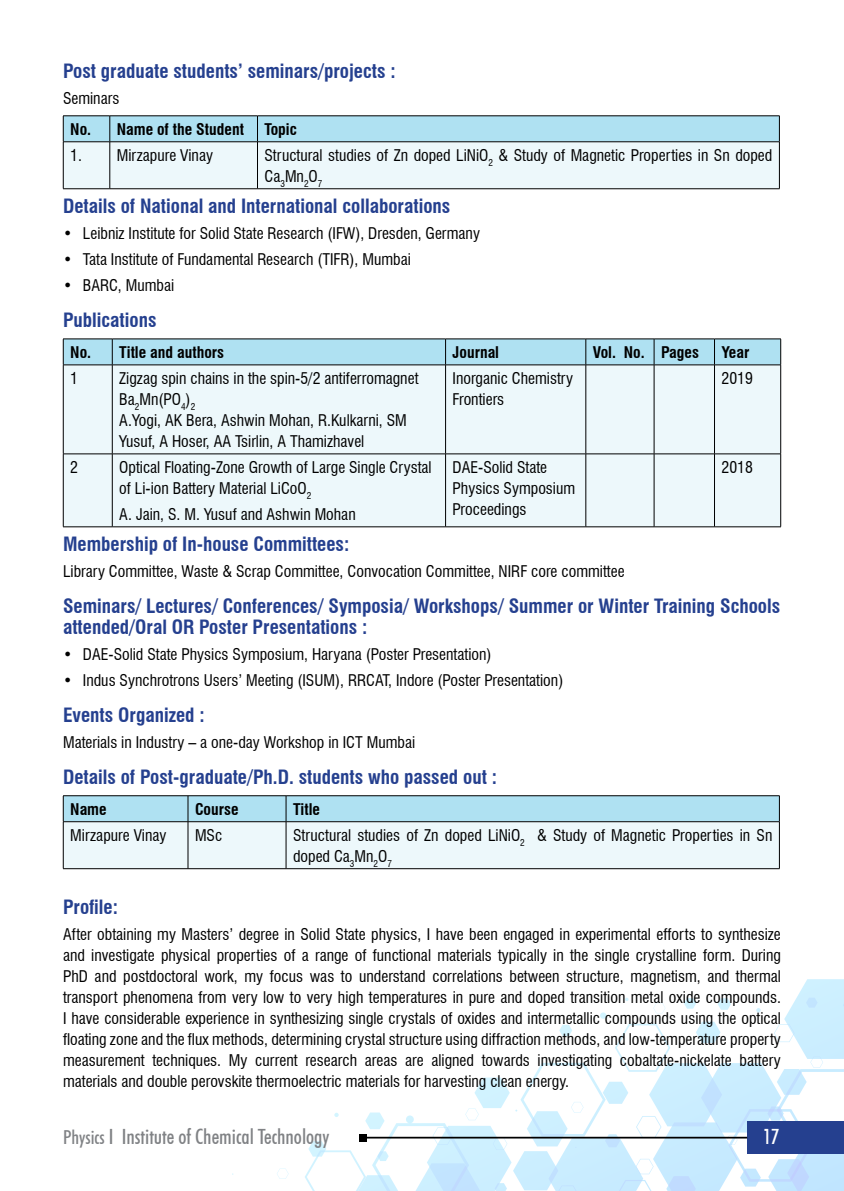
<style>
.page{position:relative;width:844px;height:1191px;background:#fff}
.page>*{position:absolute;margin:0;border:0;box-sizing:border-box;transform-origin:0 0}
.t1{font:500 condensed 21px "Futura BT";color:#808285}
.t2{font:500 condensed 21px "Futura BT";color:#fff}
.t3{font:700 condensed 19.25px/21px "Swiss 721 BT";color:#25408f}
.t4{font:condensed 15.75px/21px "Swiss 721 BT";color:#000}
.t5{font:700 condensed 15.75px "Swiss 721 BT";color:#000}
.s1{font-size:19.25px}
</style>
<div class="page">
<svg style="left:277px;top:1168px;width:11px;height:11px"></svg>
<svg style="left:305px;top:979px;width:538px;height:212px"></svg>
<div style="left:747px;top:1121px;width:96px;height:32px;background:#25408f"></div>
<hr style="left:363px;top:1136px;width:384px;height:2px;background:#000">
<div style="left:360px;top:1134px;width:7px;height:7px;background:#000"></div>
<hr style="left:63px;top:115px;width:47px;height:1px;background:#000">
<hr style="left:110px;top:115px;width:147px;height:1px;background:#000">
<hr style="left:257px;top:115px;width:522px;height:1px;background:#000">
<svg style="left:63px;top:116px;width:716px;height:72px"></svg>
<hr style="left:63px;top:141px;width:47px;height:1px;background:#000">
<hr style="left:63px;top:142px;width:1px;height:46px;background:#000">
<hr style="left:63px;top:188px;width:47px;height:1px;background:#000">
<hr style="left:110px;top:141px;width:147px;height:1px;background:#000">
<hr style="left:109px;top:142px;width:1px;height:46px;background:#000">
<hr style="left:110px;top:188px;width:147px;height:1px;background:#000">
<hr style="left:257px;top:141px;width:522px;height:1px;background:#000">
<hr style="left:257px;top:142px;width:1px;height:46px;background:#000">
<hr style="left:778px;top:142px;width:1px;height:46px;background:#000">
<hr style="left:257px;top:188px;width:522px;height:1px;background:#000">
<div style="left:64px;top:365px;width:716px;height:161px;background:#edf8fb"></div>
<hr style="left:63px;top:365px;width:1px;height:88px;background:#000">
<hr style="left:63px;top:453px;width:49px;height:1px;background:#000">
<hr style="left:63px;top:454px;width:1px;height:72px;background:#000">
<hr style="left:63px;top:526px;width:49px;height:1px;background:#000">
<hr style="left:112px;top:365px;width:1px;height:88px;background:#000">
<hr style="left:112px;top:453px;width:333px;height:1px;background:#000">
<hr style="left:112px;top:454px;width:1px;height:72px;background:#000">
<hr style="left:112px;top:526px;width:333px;height:1px;background:#000">
<hr style="left:445px;top:365px;width:1px;height:88px;background:#000">
<hr style="left:445px;top:453px;width:140px;height:1px;background:#000">
<hr style="left:445px;top:454px;width:1px;height:72px;background:#000">
<hr style="left:445px;top:526px;width:140px;height:1px;background:#000">
<hr style="left:585px;top:365px;width:1px;height:88px;background:#000">
<hr style="left:585px;top:453px;width:69px;height:1px;background:#000">
<hr style="left:585px;top:454px;width:1px;height:72px;background:#000">
<hr style="left:585px;top:526px;width:69px;height:1px;background:#000">
<hr style="left:653px;top:365px;width:1px;height:88px;background:#000">
<hr style="left:654px;top:453px;width:60px;height:1px;background:#000">
<hr style="left:653px;top:454px;width:1px;height:72px;background:#000">
<hr style="left:654px;top:526px;width:60px;height:1px;background:#000">
<hr style="left:714px;top:365px;width:1px;height:88px;background:#000">
<hr style="left:780px;top:365px;width:1px;height:88px;background:#000">
<hr style="left:714px;top:453px;width:66px;height:1px;background:#000">
<hr style="left:714px;top:454px;width:1px;height:72px;background:#000">
<hr style="left:780px;top:454px;width:1px;height:72px;background:#000">
<hr style="left:714px;top:526px;width:66px;height:1px;background:#000">
<hr style="left:63px;top:338px;width:49px;height:1px;background:#000">
<hr style="left:112px;top:338px;width:333px;height:1px;background:#000">
<hr style="left:445px;top:338px;width:140px;height:1px;background:#000">
<hr style="left:585px;top:338px;width:69px;height:1px;background:#000">
<hr style="left:654px;top:338px;width:60px;height:1px;background:#000">
<hr style="left:714px;top:338px;width:66px;height:1px;background:#000">
<svg style="left:63px;top:339px;width:718px;height:26px"></svg>
<hr style="left:714px;top:364px;width:66px;height:1px;background:#000">
<svg style="left:63px;top:795px;width:716px;height:73px"></svg>
<hr style="left:63px;top:821px;width:125px;height:1px;background:#000">
<hr style="left:63px;top:822px;width:1px;height:46px;background:#000">
<hr style="left:63px;top:868px;width:125px;height:1px;background:#000">
<hr style="left:188px;top:821px;width:98px;height:1px;background:#000">
<hr style="left:188px;top:822px;width:1px;height:46px;background:#000">
<hr style="left:188px;top:868px;width:98px;height:1px;background:#000">
<hr style="left:286px;top:821px;width:493px;height:1px;background:#000">
<hr style="left:286px;top:822px;width:1px;height:46px;background:#000">
<hr style="left:778px;top:822px;width:1px;height:46px;background:#000">
<hr style="left:286px;top:868px;width:493px;height:1px;background:#000">
<p class="t3" style="left:63px;top:60px;width:334px">Post graduate students’ seminars/projects :</p>
<p class="t4" style="left:63px;top:87px;width:58px">Seminars</p>
<p class="t5" style="left:70px;top:120px;width:175px">No. Name of the Student</p>
<p class="t5" style="left:264px;top:120px;width:34px">Topic</p>
<p class="t4" style="left:70px;top:144px;width:144px">1. Mirzapure Vinay</p>
<p class="t4" style="left:264px;top:144px;width:509px">Structural studies of Zn doped LiNiO<sub>2</sub> &amp; Study of Magnetic Properties in Sn doped<br>Ca<sub>3</sub>Mn<sub>2</sub>O<sub>7</sub></p>
<p class="t3" style="left:63px;top:195px;width:389px">Details of National and International collaborations</p>
<p class="t4" style="left:63px;top:223px;width:418px">• Leibniz Institute for Solid State Research (IFW), Dresden, Germany</p>
<p class="t4" style="left:63px;top:249px;width:349px">• Tata Institute of Fundamental Research (TIFR), Mumbai</p>
<p class="t4" style="left:63px;top:274px;width:113px">• BARC, Mumbai</p>
<p class="t3" style="left:63px;top:309px;width:95px">Publications</p>
<p class="t5" style="left:70px;top:343px;width:155px">No. Title and authors</p>
<p class="t5" style="left:452px;top:343px;width:48px">Journal</p>
<p class="t5" style="left:592px;top:343px;width:108px">Vol. No. Pages</p>
<p class="t5" style="left:721px;top:343px;width:29px">Year</p>
<p class="t4" style="left:70px;top:367px;width:9px">1</p>
<p class="t4" style="left:119px;top:367px;width:301px">Zigzag spin chains in the spin-5/2 antiferromagnet Ba<sub>2</sub>Mn(PO<sub>4</sub>)<sub>2<br></sub>A.Yogi, AK Bera, Ashwin Mohan, R.Kulkarni, SM Yusuf, A Hoser, AA Tsirlin, A Thamizhavel</p>
<p class="t4" style="left:452px;top:367px;width:122px">Inorganic Chemistry<br>Frontiers</p>
<p class="t4" style="left:721px;top:367px;width:33px">2019</p>
<p class="t4" style="left:70px;top:456px;width:9px">2</p>
<p class="t4" style="left:119px;top:456px;width:314px">Optical Floating-Zone Growth of Large Single Crystal of Li-ion Battery Material LiCoO<sub>2</sub></p>
<p class="t4" style="left:119px;top:503px;width:238px">A. Jain, S. M. Yusuf and Ashwin Mohan</p>
<p class="t4" style="left:452px;top:456px;width:124px">DAE-Solid State<br>Physics Symposium<br>Proceedings</p>
<p class="t4" style="left:721px;top:456px;width:33px">2018</p>
<p class="t3" style="left:63px;top:533px;width:288px">Membership of In-house Committees:</p>
<p class="t4" style="left:63px;top:561px;width:563px">Library Committee, Waste &amp; Scrap Committee, Convocation Committee, NIRF core committee</p>
<p class="t3" style="left:63px;top:595px;width:718px">Seminars/ Lectures/ Conferences/ Symposia/ Workshops/ Summer or Winter Training Schools attended/Oral OR Poster Presentations :</p>
<p class="t4" style="left:63px;top:643px;width:430px">• DAE-Solid State Physics Symposium, Haryana (Poster Presentation)</p>
<p class="t4" style="left:63px;top:669px;width:501px">• Indus Synchrotrons Users’ Meeting (ISUM), RRCAT, Indore (Poster Presentation)</p>
<p class="t3" style="left:63px;top:704px;width:143px">Events Organized :</p>
<p class="t4" style="left:63px;top:731px;width:353px">Materials in Industry – a one-day Workshop in ICT Mumbai</p>
<p class="t3" style="left:63px;top:766px;width:435px">Details of Post-graduate/Ph.D. students who passed out :</p>
<p class="t5" style="left:70px;top:799px;width:38px">Name</p>
<p class="t5" style="left:195px;top:799px;width:45px">Course</p>
<p class="t5" style="left:293px;top:799px;width:28px">Title</p>
<p class="t4" style="left:70px;top:824px;width:98px">Mirzapure Vinay</p>
<p class="t4" style="left:195px;top:824px;width:29px">MSc</p>
<p class="t4" style="left:293px;top:824px;width:480px">Structural studies of Zn doped LiNiO<sub>2</sub> &amp; Study of Magnetic Properties in Sn doped Ca<sub>3</sub>Mn<sub>2</sub>O<sub>7</sub></p>
<p class="t3" style="left:63px;top:896px;width:56px">Profile:</p>
<p class="t4" style="left:63px;top:923px;width:719px;text-align:justify">After obtaining my Masters’ degree in Solid State physics, I have been engaged in experimental efforts to synthesize and investigate physical properties of a range of functional materials typically in the single crystalline form. During PhD and postdoctoral work, my focus was to understand correlations between structure, magnetism, and thermal transport phenomena from very low to very high temperatures in pure and doped transition metal oxide compounds.<br>I have considerable experience in synthesizing single crystals of oxides and intermetallic compounds using the optical floating zone and the flux methods, determining crystal structure using diffraction methods, and low-temperature property measurement techniques. My current research areas are aligned towards investigating cobaltate-nickelate battery materials and double perovskite thermoelectric materials for harvesting clean energy.</p>
<h1 class="t1" style="left:63px;top:1123px;width:268px"><span class="s1">Physics</span> I Institute of Chemical Technology</h1>
<h1 class="t2" style="left:763px;top:1123px;width:18px">17</h1>
</div>
